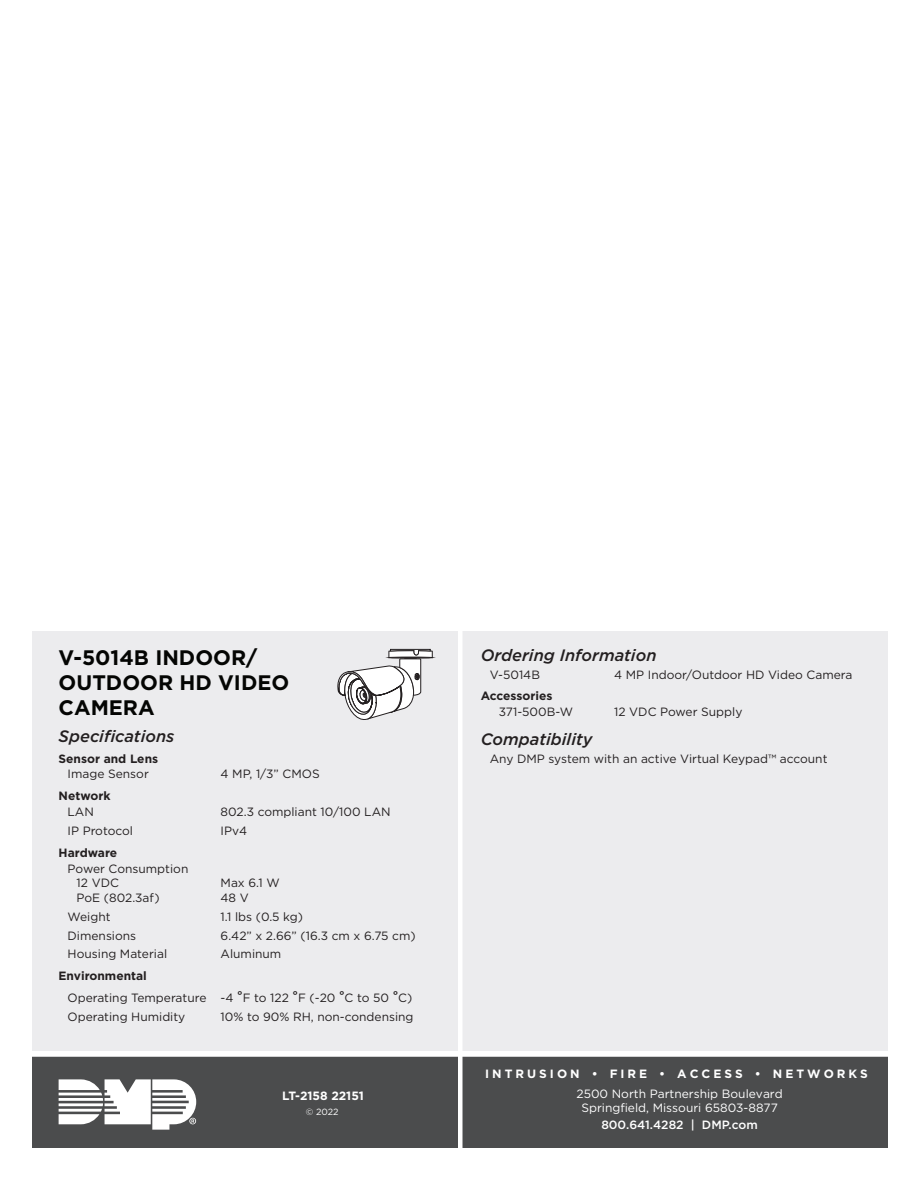
<style>
.page{position:relative;width:918px;height:1188px;background:#fff}
.page>*{position:absolute;margin:0;border:0;box-sizing:border-box;transform-origin:0 0}
.t1{font:700 21px/25.2px "Gotham";color:#040503}
.t2{font:italic 500 16.5px "Gotham";color:#231f20}
.t3{font:12px/14.4px "Gotham";color:#231f20}
.t4{font:12px/14.4px "Gotham";color:#fff;text-align:center}
.t5{font:700 12px "Gotham";color:#231f20}
.t6{font:700 12px "Gotham";letter-spacing:.25em;color:#fff}
.t7{font:500 12px "Gotham";color:#fff}
.t8{font:700 12px "Gotham";color:#fff}
.t9{font:9px "Gotham";color:#fff}
.s1{font-weight:700}
.s2{font-family:"Calibri";font-size:16.5px}
</style>
<div class="page">
<div style="left:32px;top:1054px;width:855px;height:94px;background:#4b4c4d"></div>
<div style="left:32px;top:631px;width:855px;height:420px;background:#ececee"></div>
<svg style="left:337px;top:648px;width:96px;height:72px"></svg>
<div style="left:458px;top:619px;width:5px;height:569px;background:#fff"></div>
<div style="left:0;top:1052px;width:918px;height:5px;background:#fff"></div>
<svg style="left:59px;top:1079px;width:137px;height:51px"></svg>
<h1 class="t1" style="left:59px;top:645px;width:232px">V‑5014B INDOOR/<br>OUTDOOR HD VIDEO<br>CAMERA</h1>
<h2 class="t2" style="left:59px;top:726px;width:117px">Specifications</h2>
<p class="t5" style="left:59px;top:750px;width:101px">Sensor and Lens</p>
<p class="t3" style="left:68px;top:767px;width:83px">Image Sensor</p>
<p class="t3" style="left:221px;top:767px;width:101px">4 MP, 1/3” CMOS</p>
<p class="t5" style="left:59px;top:788px;width:53px">Network</p>
<p class="t3" style="left:68px;top:805px;width:28px">LAN</p>
<p class="t3" style="left:221px;top:805px;width:172px">802.3 compliant 10/100 LAN</p>
<p class="t3" style="left:68px;top:823px;width:67px">IP Protocol</p>
<p class="t3" style="left:221px;top:823px;width:28px">IPv4</p>
<p class="t5" style="left:59px;top:845px;width:60px">Hardware</p>
<p class="t3" style="left:77px;top:861px;width:113px;text-indent:-9px">Power Consumption<br>12 VDC</p>
<p class="t3" style="left:221px;top:876px;width:61px">Max 6.1 W</p>
<p class="t3" style="left:77px;top:890px;width:84px">PoE (802.3af)</p>
<p class="t3" style="left:221px;top:890px;width:30px">48 V</p>
<p class="t3" style="left:68px;top:909px;width:44px">Weight</p>
<p class="t3" style="left:221px;top:909px;width:84px">1.1 lbs (0.5 kg)</p>
<p class="t3" style="left:68px;top:928px;width:70px">Dimensions</p>
<p class="t3" style="left:221px;top:928px;width:197px">6.42” x 2.66” (16.3 cm x 6.75 cm)</p>
<p class="t3" style="left:68px;top:947px;width:101px">Housing Material</p>
<p class="t3" style="left:221px;top:947px;width:62px">Aluminum</p>
<p class="t3" style="left:68px;top:965px;width:346px;line-height:21.3px;text-indent:-9px"><span class="s1">Environmental<br></span>Operating Temperature -4 <span class="s2">°</span>F to 122 <span class="s2">°</span>F (-20 <span class="s2">°</span>C to 50 <span class="s2">°</span>C)</p>
<p class="t3" style="left:68px;top:1009px;width:119px">Operating Humidity</p>
<p class="t3" style="left:221px;top:1009px;width:194px">10% to 90% RH, non-condensing</p>
<p class="t8" style="left:282px;top:1088px;width:83px">LT-2158 22151</p>
<p class="t9" style="left:306px;top:1106px;width:34px">© 2022</p>
<h2 class="t2" style="left:481px;top:645px;width:177px">Ordering Information</h2>
<p class="t3" style="left:490px;top:667px;width:52px">V‑5014B</p>
<p class="t3" style="left:614px;top:667px;width:240px">4 MP Indoor/Outdoor HD Video Camera</p>
<p class="t5" style="left:481px;top:688px;width:73px">Accessories</p>
<p class="t3" style="left:499px;top:705px;width:76px">371-500B-W</p>
<p class="t3" style="left:614px;top:705px;width:130px">12 VDC Power Supply</p>
<h2 class="t2" style="left:481px;top:729px;width:113px">Compatibility</h2>
<p class="t3" style="left:490px;top:751px;width:339px">Any DMP system with an active Virtual Keypad™ account</p>
<p class="t6" style="left:485px;top:1066px;width:384px">INTRUSION • FIRE • ACCESS • NETWORKS</p>
<p class="t4" style="left:577px;top:1086px;width:208px">2500 North Partnership Boulevard<br>Springfield, Missouri 65803-8877</p>
<p class="t7" style="left:601px;top:1117px;width:158px">800.641.4282 | DMP.com</p>
</div>
